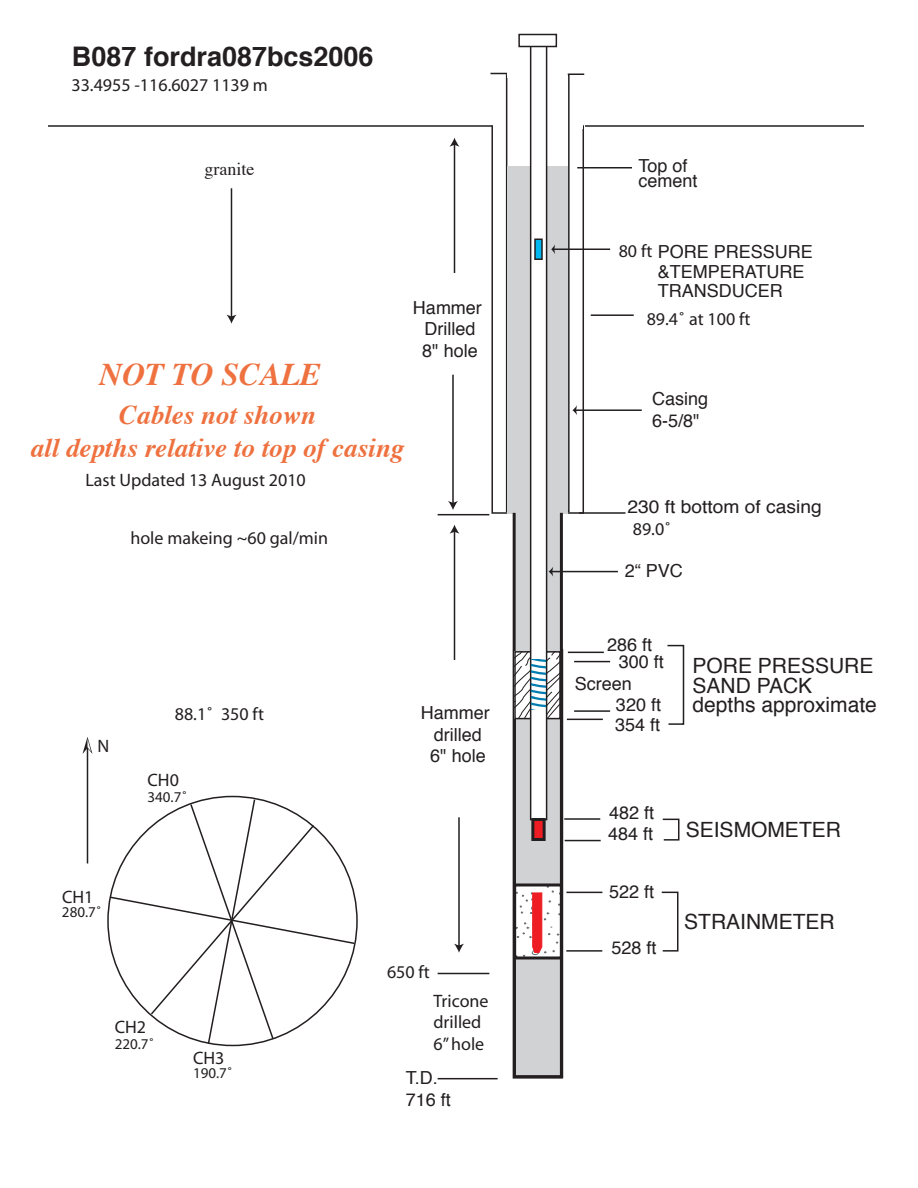
<style>
.page{position:relative;width:918px;height:1188px;background:#fff}
.page>*{position:absolute;margin:0;border:0;box-sizing:border-box;transform-origin:0 0}
.t1{font:italic 700 31.5px "Times";color:#ee713f}
.t2{font:italic 700 27px/32.4px "Times";color:#ee713f;text-align:center}
.t3{font:700 27px "Helvetica";color:#231f20}
.t4{font:21px/19.5px "Helvetica";color:#231f20}
.t5{font:18px/21.6px "Helvetica";color:#231f20}
.t6{font:18px/21.6px "Myriad";color:#231f20}
.t7{font:18px "Helvetica";color:#231f20;scale:1.07 1}
.t8{font:18px "Times";color:#231f20}
.t9{font:15px "Myriad";color:#231f20}
.s1{font-family:"Myriad"}
</style>
<div class="page">
<div style="left:491px;top:125px;width:93px;height:389px;border:2px solid #231f20"></div>
<div style="left:493px;top:123px;width:90px;height:5px;background:#fff"></div>
<div style="left:506px;top:74px;width:64px;height:438px;border:2px solid #231f20"></div>
<div style="left:507px;top:72px;width:61px;height:5px;background:#fff"></div>
<hr style="left:438px;top:1078px;width:60px;height:1px;background:#231f20">
<hr style="left:566px;top:950px;width:36px;height:2px;background:#231f20">
<hr style="left:566px;top:892px;width:36px;height:1px;background:#231f20">
<svg style="left:661px;top:891px;width:18px;height:61px"></svg>
<hr style="left:564px;top:818px;width:36px;height:2px;background:#231f20">
<hr style="left:565px;top:840px;width:36px;height:1px;background:#231f20">
<div style="left:507px;top:167px;width:61px;height:347px;background:#d1d2d4"></div>
<div style="left:530px;top:39px;width:17px;height:781px;background:#fff;border:2px solid #231f20"></div>
<hr style="left:574px;top:661px;width:36px;height:1px;background:#231f20">
<hr style="left:574px;top:710px;width:36px;height:2px;background:#231f20">
<hr style="left:568px;top:652px;width:36px;height:1px;background:#231f20">
<svg style="left:662px;top:818px;width:18px;height:23px"></svg>
<svg style="left:667px;top:644px;width:18px;height:81px"></svg>
<hr style="left:48px;top:125px;width:444px;height:2px;background:#231f20">
<hr style="left:585px;top:125px;width:279px;height:2px;background:#231f20">
<hr style="left:438px;top:514px;width:51px;height:1px;background:#231f20">
<hr style="left:454px;top:531px;width:1px;height:129px;background:#231f20">
<svg style="left:450px;top:525px;width:9px;height:9px"></svg>
<hr style="left:458px;top:817px;width:2px;height:129px;background:#231f20">
<svg style="left:454px;top:944px;width:10px;height:9px"></svg>
<hr style="left:454px;top:144px;width:1px;height:129px;background:#231f20">
<svg style="left:450px;top:138px;width:9px;height:9px"></svg>
<hr style="left:452px;top:375px;width:2px;height:129px;background:#231f20">
<svg style="left:448px;top:501px;width:10px;height:9px"></svg>
<hr style="left:579px;top:512px;width:47px;height:2px;background:#231f20">
<hr style="left:576px;top:409px;width:66px;height:2px;background:#231f20">
<svg style="left:572px;top:405px;width:5px;height:10px"></svg>
<hr style="left:552px;top:571px;width:66px;height:1px;background:#231f20">
<hr style="left:577px;top:167px;width:55px;height:1px;background:#231f20">
<svg style="left:490px;top:73px;width:17px;height:1px"></svg>
<svg style="left:568px;top:74px;width:16px;height:1px"></svg>
<div style="left:518px;top:34px;width:39px;height:13px;background:#fff;border:2px solid #231f20"></div>
<hr style="left:591px;top:314px;width:43px;height:2px;background:#231f20">
<hr style="left:87px;top:747px;width:1px;height:117px;background:#231f20">
<svg style="left:83px;top:737px;width:9px;height:17px"></svg>
<hr style="left:231px;top:188px;width:1px;height:129px;background:#231f20">
<svg style="left:227px;top:315px;width:9px;height:9px"></svg>
<svg style="left:108px;top:798px;width:248px;height:248px"></svg>
<hr style="left:567px;top:719px;width:36px;height:1px;background:#231f20">
<svg style="left:512px;top:510px;width:53px;height:569px"></svg>
<div style="left:534px;top:239px;width:9px;height:21px;background:#00b8f0;border:2px solid #231f20"></div>
<hr style="left:554px;top:249px;width:56px;height:1px;background:#231f20">
<svg style="left:551px;top:244px;width:4px;height:10px"></svg>
<hr style="left:438px;top:973px;width:51px;height:1px;background:#231f20">
<h2 class="t3" style="left:72px;top:35px;width:303px">B087 fordra087bcs2006</h2>
<p class="t6" style="left:71px;top:75px;width:198px">33.4955 -116.6027 1139 m</p>
<p class="t8" style="left:205px;top:152px;width:51px">granite</p>
<h1 class="t1" style="left:100px;top:345px;width:223px">NOT TO SCALE</h1>
<h2 class="t2" style="left:31px;top:397px;width:375px">Cables not shown<br>all depths relative to top of casing</h2>
<p class="t6" style="left:85px;top:470px;width:222px">Last Updated 13 August 2010</p>
<p class="t5" style="left:413px;top:297px;width:70px;text-align:center">Hammer<br>Drilled<br>8" hole</p>
<p class="t6" style="left:130px;top:528px;width:199px">hole makeing ~60 gal/min</p>
<p class="t6" style="left:98px;top:735px;width:13px">N</p>
<p class="t6" style="left:62px;top:887px;width:33px">CH1</p>
<p class="t9" style="left:62px;top:905px;width:41px">280.7˚</p>
<p class="t6" style="left:175px;top:704px;width:91px">88.1˚ 350 ft</p>
<p class="t6" style="left:148px;top:769px;width:33px">CH0</p>
<p class="t9" style="left:147px;top:789px;width:41px">340.7˚</p>
<p class="t5" style="left:421px;top:703px;width:70px;text-align:center">Hammer drilled<br>6" hole</p>
<p class="t6" style="left:115px;top:1017px;width:33px">CH2</p>
<p class="t9" style="left:115px;top:1036px;width:41px">220.7˚</p>
<p class="t6" style="left:193px;top:1048px;width:33px">CH3</p>
<p class="t9" style="left:193px;top:1065px;width:41px">190.7˚</p>
<p class="t6" style="left:387px;top:962px;width:44px">650 ft</p>
<p class="t6" style="left:434px;top:990px;width:57px">Tricone drilled<br>6” hole</p>
<p class="t5" style="left:406px;top:1068px;width:47px">T.D.<br>716 ft</p>
<p class="t5" style="left:639px;top:159px;width:61px;line-height:15px">Top of cement</p>
<p class="t5" style="left:658px;top:243px;width:157px;line-height:19.5px;text-indent:-39px"><span class="s1">80 ft</span> PORE PRESSURE &amp;TEMPERATURE<br>TRANSDUCER</p>
<p class="t6" style="left:647px;top:309px;width:105px">89.4˚ at 100 ft</p>
<p class="t5" style="left:652px;top:389px;width:58px">Casing<br>6-5/8"</p>
<p class="t7" style="left:628px;top:493px;width:183px">230 ft bottom of casing</p>
<p class="t6" style="left:633px;top:519px;width:40px">89.0˚</p>
<p class="t5" style="left:625px;top:561px;width:60px">2“ PVC</p>
<p class="t5" style="left:607px;top:634px;width:47px">286 ft</p>
<p class="t5" style="left:575px;top:652px;width:91px;text-indent:44px">300 ft<br>Screen</p>
<p class="t5" style="left:616px;top:694px;width:47px">320 ft</p>
<p class="t5" style="left:615px;top:714px;width:47px">354 ft</p>
<p class="t4" style="left:692px;top:657px;width:186px">PORE PRESSURE<br>SAND PACK depths approximate</p>
<p class="t5" style="left:609px;top:803px;width:47px">482 ft</p>
<p class="t5" style="left:608px;top:824px;width:47px">484 ft</p>
<p class="t5" style="left:609px;top:881px;width:47px">522 ft</p>
<p class="t5" style="left:611px;top:937px;width:47px">528 ft</p>
<p class="t4" style="left:686px;top:820px;width:157px">SEISMOMETER</p>
<p class="t4" style="left:684px;top:912px;width:152px">STRAINMETER</p>
</div>
